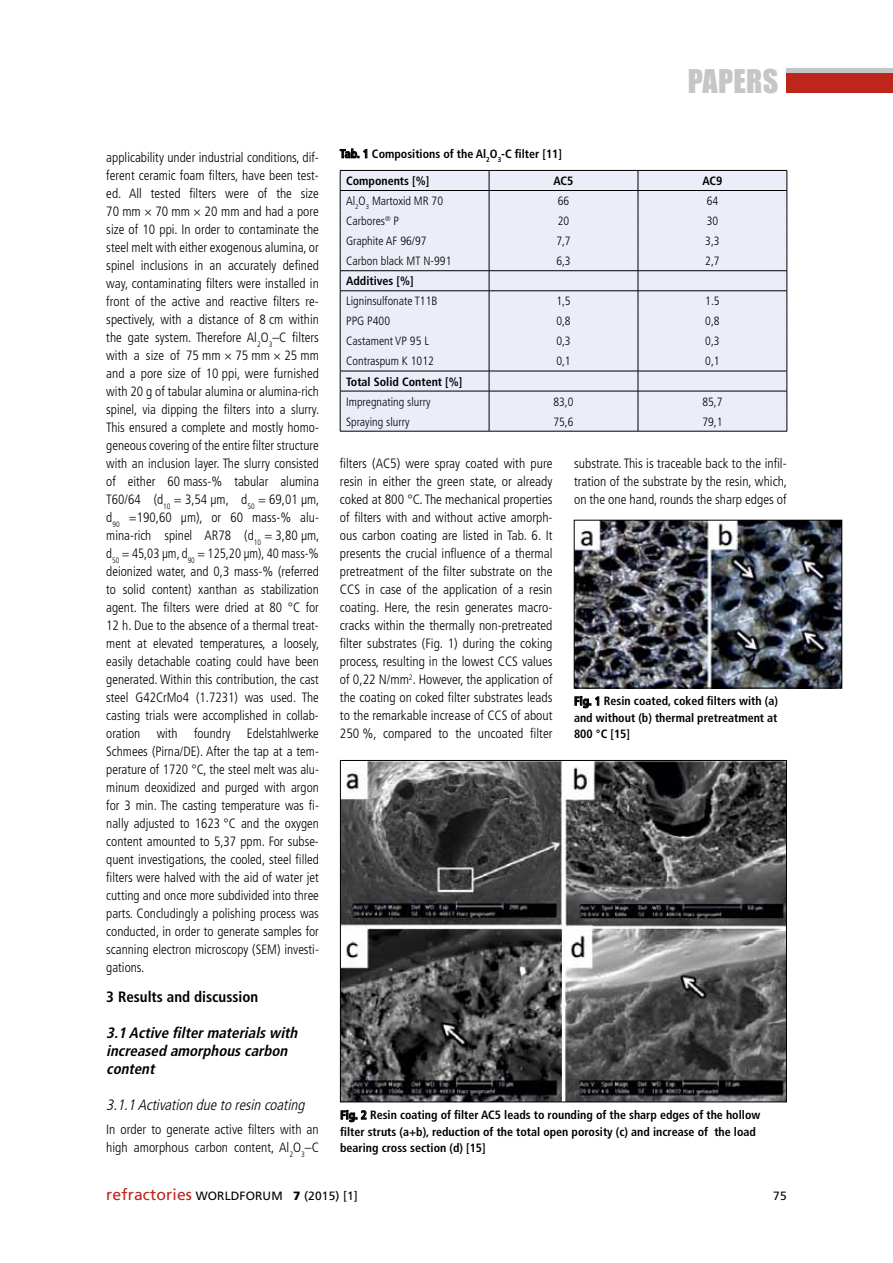
<style>
.page{position:relative;width:893px;height:1263px;background:#fff}
.page>*{position:absolute;margin:0;border:0;box-sizing:border-box;transform-origin:0 0}
.t1{font:30px "Impact";letter-spacing:.01em;color:#c5c6c6}
.t2{font:italic 700 condensed 15px/18px "Frutiger";color:#000}
.t3{font:italic 300 condensed 15px "Frutiger";color:#000}
.t4{font:700 condensed 15px "Frutiger";color:#000}
.t5{font:300 condensed 13.5px/18px "Frutiger";color:#000}
.t6{font:700 condensed 12px/16.5px "Frutiger";color:#000;text-align:justify}
.t7{font:300 condensed 12px "Frutiger";color:#000}
.t8{font:12px "Frutiger";letter-spacing:.01em;color:#000}
.s1{font-size:15.75px;color:#be251b}
.s2{font-weight:900}
</style>
<div class="page">
<div style="left:787px;top:68px;width:106px;height:5px;background:#c5c6c6"></div>
<div style="left:787px;top:73px;width:106px;height:20px;background:#be251b"></div>
<svg style="left:575px;top:696px;width:24px;height:12px"></svg>
<img style="left:576px;top:522px;width:264px;height:164px">
<div style="left:574px;top:520px;width:268px;height:168px;border:1px solid #000"></div>
<svg style="left:340px;top:149px;width:27px;height:9px"></svg>
<div style="left:341px;top:171px;width:446px;height:260px;background:#ebedf8"></div>
<hr style="left:340px;top:431px;width:149px;height:1px;background:#000">
<hr style="left:489px;top:431px;width:149px;height:1px;background:#000">
<hr style="left:638px;top:431px;width:149px;height:1px;background:#000">
<hr style="left:340px;top:170px;width:149px;height:1px;background:#000">
<hr style="left:489px;top:170px;width:149px;height:1px;background:#000">
<hr style="left:638px;top:170px;width:149px;height:1px;background:#000">
<hr style="left:340px;top:190px;width:149px;height:1px;background:#000">
<hr style="left:489px;top:190px;width:149px;height:1px;background:#000">
<hr style="left:638px;top:190px;width:149px;height:1px;background:#000">
<hr style="left:340px;top:270px;width:149px;height:1px;background:#000">
<hr style="left:489px;top:270px;width:149px;height:1px;background:#000">
<hr style="left:638px;top:270px;width:149px;height:1px;background:#000">
<hr style="left:340px;top:290px;width:149px;height:1px;background:#000">
<hr style="left:489px;top:290px;width:149px;height:1px;background:#000">
<hr style="left:638px;top:290px;width:149px;height:1px;background:#000">
<hr style="left:340px;top:371px;width:149px;height:1px;background:#000">
<svg style="left:340px;top:171px;width:1px;height:260px"></svg>
<hr style="left:489px;top:371px;width:149px;height:1px;background:#000">
<svg style="left:489px;top:171px;width:1px;height:260px"></svg>
<hr style="left:638px;top:371px;width:149px;height:1px;background:#000">
<svg style="left:638px;top:171px;width:1px;height:260px"></svg>
<svg style="left:787px;top:171px;width:1px;height:260px"></svg>
<hr style="left:340px;top:391px;width:149px;height:1px;background:#000">
<hr style="left:489px;top:391px;width:149px;height:1px;background:#000">
<hr style="left:638px;top:391px;width:149px;height:1px;background:#000">
<svg style="left:341px;top:1110px;width:25px;height:12px"></svg>
<img style="left:342px;top:762px;width:443px;height:338px">
<div style="left:340px;top:760px;width:447px;height:342px;border:1px solid #000"></div>
<h1 class="t1" style="left:688px;top:62px;width:92px">PAPERS</h1>
<p class="t5" style="left:106px;top:149px;width:215px">applicability under industrial conditions, dif&shy;ferent ceramic foam filters, have been test&shy;ed. All tested filters were of the size 70 mm × 70 mm × 20 mm and had a pore size of 10 ppi. In order to contaminate the steel melt with either exogenous alumina, or spinel inclusions in an accurately defined way, contaminating filters were installed in front of the active and reactive filters re&shy;spectively, with a distance of 8 cm within the gate system. Therefore Al<sub>2</sub>O<sub>3</sub>–C filters with a size of 75 mm × 75 mm × 25 mm and a pore size of 10 ppi, were furnished with 20 g of tabular alumina or alumina-rich spinel, via dipping the filters into a slurry.<br>This ensured a complete and mostly homo&shy;geneous covering of the entire filter structure with an inclusion layer. The slurry consisted of either 60 mass-% tabular alumina T60/64 (d<sub>10</sub> = 3,54 µm, d<sub>50</sub> = 69,01 µm, d<sub>90</sub> =190,60 µm), or 60 mass-% alu&shy;mina-rich spinel AR78 (d<sub>10</sub> = 3,80 µm, d<sub>50</sub> = 45,03 µm, d<sub>90</sub> = 125,20 µm), 40 mass-% deionized water, and 0,3 mass-% (referred to solid content) xanthan as stabilization agent. The filters were dried at 80 °C for 12 h. Due to the absence of a thermal treat&shy;ment at elevated temperatures, a loosely, easily detachable coating could have been generated. Within this contribution, the cast steel G42CrMo4 (1.7231) was used. The casting trials were accomplished in collab&shy;oration with foundry Edelstahlwerke Schmees (Pirna/DE). After the tap at a tem&shy;perature of 1720 °C, the steel melt was alu&shy;minum deoxidized and purged with argon for 3 min. The casting temperature was fi&shy;nally adjusted to 1623 °C and the oxygen content amounted to 5,37 ppm. For subse&shy;quent investigations, the cooled, steel filled filters were halved with the aid of water jet cutting and once more subdivided into three parts. Concludingly a polishing process was conducted, in order to generate samples for scanning electron microscopy (SEM) investi&shy;gations.</p>
<p class="t4" style="left:106px;top:988px;width:154px">3 Results and discussion</p>
<p class="t2" style="left:106px;top:1024px;width:196px">3.1 Active filtermaterialswith increased amorphouscarbon content</p>
<p class="t3" style="left:106px;top:1096px;width:203px">3.1.1 Activation dueto resin coating</p>
<p class="t5" style="left:106px;top:1121px;width:214px">In order to generate active filters with an high amorphous carbon content, Al<sub>2</sub>O<sub>3</sub>–C</p>
<p class="t6" style="left:340px;top:145px;width:224px">Tab. 1 Compositions of the Al<sub>2</sub>O<sub>3</sub>-C filter [11]</p>
<p class="t6" style="left:346px;top:173px;width:85px">Components [%]</p>
<p class="t6" style="left:554px;top:173px;width:21px">AC5</p>
<p class="t6" style="left:702px;top:173px;width:21px">AC9</p>
<p class="t7" style="left:346px;top:194px;width:98px">Al<sub>2</sub>O<sub>3</sub> Martoxid MR 70</p>
<p class="t7" style="left:558px;top:194px;width:13px">66</p>
<p class="t7" style="left:707px;top:194px;width:13px">64</p>
<p class="t7" style="left:346px;top:214px;width:54px">Carbores<sup>®</sup> P</p>
<p class="t7" style="left:558px;top:214px;width:13px">20</p>
<p class="t7" style="left:707px;top:214px;width:13px">30</p>
<p class="t7" style="left:346px;top:234px;width:82px">Graphite AF 96/97</p>
<p class="t7" style="left:556px;top:234px;width:16px">7,7</p>
<p class="t7" style="left:705px;top:234px;width:16px">3,3</p>
<p class="t7" style="left:346px;top:254px;width:107px">Carbon black MT N-991</p>
<p class="t7" style="left:556px;top:254px;width:16px">6,3</p>
<p class="t7" style="left:705px;top:254px;width:16px">2,7</p>
<p class="t6" style="left:346px;top:273px;width:69px">Additives [%]</p>
<p class="t7" style="left:346px;top:294px;width:93px">Ligninsulfonate T11B</p>
<p class="t7" style="left:556px;top:294px;width:16px">1,5</p>
<p class="t7" style="left:705px;top:294px;width:16px">1.5</p>
<p class="t7" style="left:346px;top:314px;width:45px">PPG P400</p>
<p class="t7" style="left:556px;top:314px;width:16px">0,8</p>
<p class="t7" style="left:705px;top:314px;width:16px">0,8</p>
<p class="t7" style="left:346px;top:334px;width:84px">Castament VP 95 L</p>
<p class="t7" style="left:556px;top:334px;width:16px">0,3</p>
<p class="t7" style="left:705px;top:334px;width:16px">0,3</p>
<p class="t7" style="left:346px;top:354px;width:89px">Contraspum K 1012</p>
<p class="t7" style="left:556px;top:354px;width:16px">0,1</p>
<p class="t7" style="left:705px;top:354px;width:16px">0,1</p>
<p class="t6" style="left:346px;top:373px;width:118px">Total Solid Content [%]</p>
<p class="t7" style="left:346px;top:395px;width:86px">Impregnating slurry</p>
<p class="t7" style="left:553px;top:395px;width:22px">83,0</p>
<p class="t7" style="left:702px;top:395px;width:22px">85,7</p>
<p class="t7" style="left:346px;top:415px;width:65px">Spraying slurry</p>
<p class="t7" style="left:553px;top:415px;width:22px">75,6</p>
<p class="t7" style="left:702px;top:415px;width:22px">79,1</p>
<p class="t5" style="left:340px;top:455px;width:214px;text-align:justify">filters (AC5) were spray coated with pure resin in either the green state, or already coked at 800 °C. The mechanical properties of filters with and without active amorph&shy;ous carbon coating are listed in Tab. 6. It presents the crucial influence of a thermal pretreatment of the filter substrate on the CCS in case of the application of a resin coating. Here, the resin generates macro&shy;cracks within the thermally non-pretreated filter substrates (Fig. 1) during the coking process, resulting in the lowest CCS values of 0,22 N/mm<sup>2</sup>. However, the application of the coating on coked filter substrates leads to the remarkable increase of CCS of about 250 %, compared to the uncoated filter</p>
<p class="t5" style="left:574px;top:455px;width:215px;text-align:justify">substrate. This is traceable back to the infil&shy;tration of the substrate by the resin, which, on the one hand, rounds the sharp edges of</p>
<p class="t6" style="left:574px;top:693px;width:205px">Fig. 1 Resin coated, coked filters with (a) and without (b) thermal pretreatment at 800 °C [15]</p>
<p class="t6" style="left:340px;top:1107px;width:422px;text-align:left">Fig. 2 Resin coating of filter AC5 leads to rounding of the sharp edges of the hollow filter struts (a+b), reduction of the total open porosity (c) and increase of the load bearing cross section (d) [15]</p>
<p class="t8" style="left:106px;top:1189px;width:253px"><span class="s1">refractories</span> WORLDFORUM <span class="s2">7</span> (2015) [1]</p>
<p class="t8" style="left:773px;top:1189px;width:15px">75</p>
</div>
